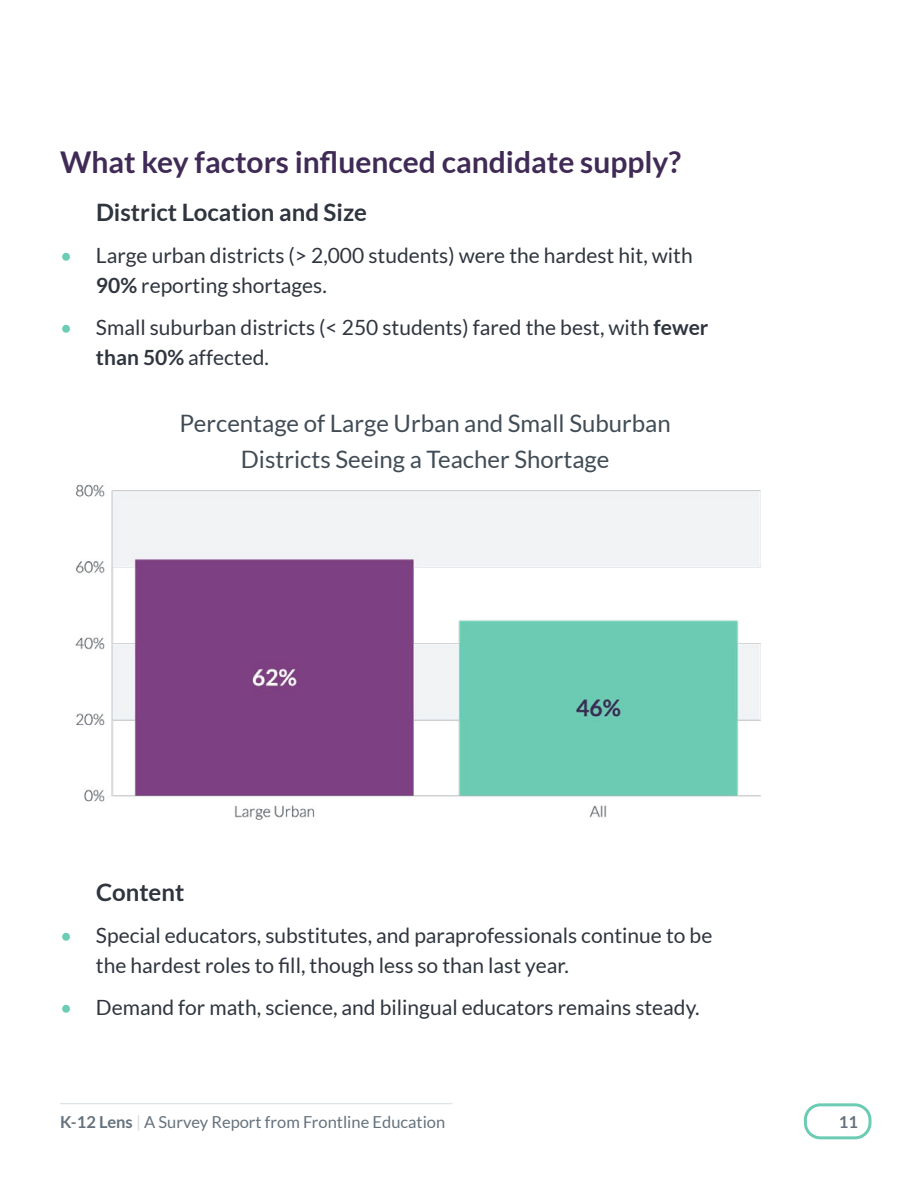
<style>
.page{position:relative;width:918px;height:1188px;background:#fff}
.page>*{position:absolute;margin:0;border:0;box-sizing:border-box;transform-origin:0 0}
.t1{font:700 30px "Lato";color:#402b56}
.t2{font:24px/36px "Lato";color:#414c56;text-align:center}
.t3{font:700 24px "Lato";color:#2f353f}
.t4{font:21px/30px "Lato";color:#2f353f}
.t5{font:16.5px "Lato";color:#65727d}
.t6{font:700 16.5px "Lato";color:#65727d}
.s1{color:#6bccb3}
.s2{font-weight:700}
.s3{color:#d5dbe0}
</style>
<div class="page">
<div style="left:804px;top:1103px;width:67px;height:36px;border:3px solid #6bccb3;border-radius:15px"></div>
<hr style="left:60px;top:1103px;width:392px;height:1px;background:#d5dbe0">
<img style="left:75px;top:484px;width:686px;height:336px">
<h1 class="t1" style="left:60px;top:145px;width:623px">What key factors influenced candidate supply?</h1>
<p class="t3" style="left:96px;top:198px;width:273px">District Location and Size</p>
<p class="t4" style="left:96px;top:240px;width:598px;text-indent:-36px"><span class="s1">•</span> Large urban districts (&gt; 2,000 students) were the hardest hit, with<br><span class="s2">90%</span> reporting shortages.</p>
<p class="t4" style="left:96px;top:312px;width:614px;text-indent:-36px"><span class="s1">•</span> Small suburban districts (&lt; 250 students) fared the best, with <span class="s2">fewer than 50%</span> affected.</p>
<p class="t2" style="left:180px;top:405px;width:493px">Percentage of Large Urban and Small Suburban<br>Districts Seeing a Teacher Shortage</p>
<p class="t3" style="left:96px;top:878px;width:90px">Content</p>
<p class="t4" style="left:96px;top:920px;width:618px;text-indent:-36px"><span class="s1">•</span> Special educators, substitutes, and paraprofessionals continue to be the hardest roles to fill, though less so than last year.</p>
<p class="t4" style="left:60px;top:992px;width:641px"><span class="s1">•</span> Demand for math, science, and bilingual educators remains steady.</p>
<p class="t5" style="left:60px;top:1113px;width:387px"><span class="s2">K-12 Lens</span> <span class="s3">|</span> A Survey Report from Frontline Education</p>
<p class="t6" style="left:839px;top:1113px;width:21px">11</p>
</div>
